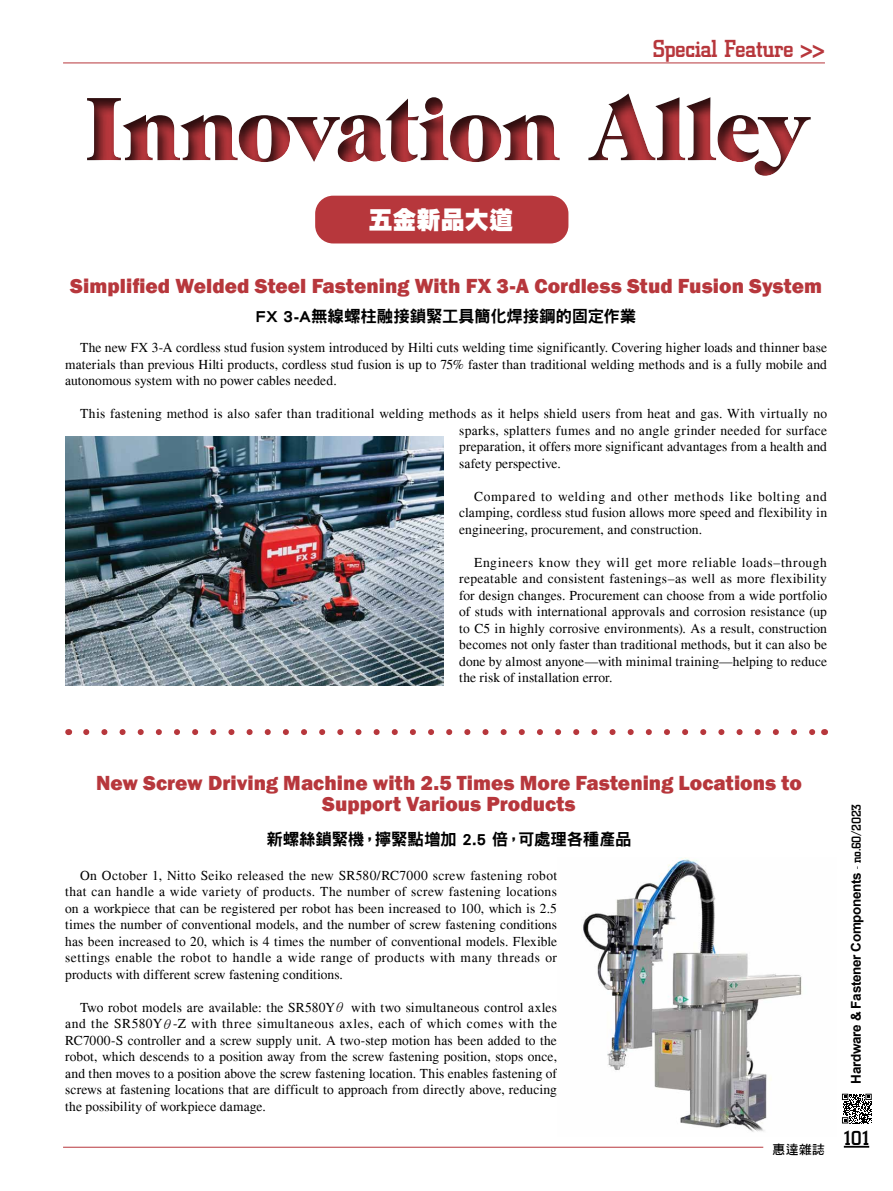
<style>
.page{position:relative;width:893px;height:1191px;background:#fff}
.page>*{position:absolute;margin:0;border:0;box-sizing:border-box;transform-origin:0 0}
.t1{font:90px "Grouch IT Cby BT";letter-spacing:-.015em;color:#b7373c}
.t2{font:500 25.5px "City D";letter-spacing:-.025em;color:#b7373c}
.t3{font:900 24px "Lin Gothic";letter-spacing:.005em;color:#fff}
.t4{font:800 21px/21px "Franklin Gothic";color:#b7373c;text-align:center}
.t5{font:500 21px "City D";color:#000}
.t6{font:16.5px "DF Hei Std W9";letter-spacing:-.01em;color:#000}
.t7{font:13.5px/16.5px "Times";letter-spacing:.005em;color:#000;text-align:justify}
.t8{font:700 13.5px "Arial";letter-spacing:-.025em;color:#000}
.t9{font:12.75px "DF Hei Std W7";color:#000}
.s1{font-family:"DF Ming Std W5"}
.s2{font-family:"City D";font-weight:500}
</style>
<div class="page">
<hr style="left:844px;top:1145px;width:25px;height:2px;background:#000">
<hr style="left:63px;top:63px;width:762px;height:1px;background:#b7373c">
<hr style="left:63px;top:1147px;width:700px;height:1px;background:#b7373c">
<svg style="left:842px;top:1093px;width:30px;height:30px"></svg>
<img style="left:66px;top:436px;width:377px;height:250px">
<img style="left:583px;top:857px;width:219px;height:275px">
<svg style="left:86px;top:729px;width:729px;height:6px"></svg>
<div style="left:65px;top:69px;width:828px;height:117px;background:#000;opacity:.75"></div>
<div style="left:315px;top:196px;width:253px;height:47px;background:#b7373c;border-radius:18px"></div>
<h2 class="t2" style="left:652px;top:35px;width:174px">Special Feature &gt;&gt;</h2>
<h1 class="t1" style="left:84px;top:73px;width:726px">Innovation Alley</h1>
<h3 class="t3" style="left:368px;top:208px;width:146px">五金新品大道</h3>
<h3 class="t4" style="left:70px;top:275px;width:753px">Simplified Welded Steel Fastening With FX 3-A Cordless Stud Fusion System</h3>
<p class="t6" style="left:256px;top:307px;width:382px">FX 3-A無線螺柱融接鎖緊工具簡化焊接鋼的固定作業</p>
<p class="t7" style="left:65px;top:339px;width:763px;text-indent:15px">The new FX 3-A cordless stud fusion system introduced by Hilti cuts welding time significantly. Covering higher loads and thinner base materials than previous Hilti products, cordless stud fusion is up to 75% faster than traditional welding methods and is a fully mobile and autonomous system with no power cables needed.</p>
<p class="t7" style="left:459px;top:405px;width:369px;text-indent:-379px">This fastening method is also safer than traditional welding methods as it helps shield users from heat and gas. With virtually no sparks, splatters fumes and no angle grinder needed for surface preparation, it offers more significant advantages from a health and safety perspective.</p>
<p class="t7" style="left:459px;top:488px;width:369px;text-indent:15px">Compared to welding and other methods like bolting and clamping, cordless stud fusion allows more speed and flexibility in engineering, procurement, and construction.</p>
<p class="t7" style="left:459px;top:554px;width:369px;text-indent:15px">Engineers know they will get more reliable loads–through repeatable and consistent fastenings–as well as more flexibility for design changes. Procurement can choose from a wide portfolio of studs with international approvals and corrosion resistance (up to C5 in highly corrosive environments). As a result, construction becomes not only faster than traditional methods, but it can also be done by almost anyone—with minimal training—helping to reduce the risk of installation error.</p>
<h3 class="t4" style="left:96px;top:772px;width:707px">New Screw Driving Machine with 2.5 Times More Fastening Locations to<br>Support Various Products</h3>
<p class="t6" style="left:266px;top:830px;width:367px">新螺絲鎖緊機，擰緊點增加 2.5 倍，可處理各種產品</p>
<p class="t7" style="left:65px;top:866px;width:493px;text-indent:15px">On October 1, Nitto Seiko released the new SR580/RC7000 screw fastening robot that can handle a wide variety of products. The number of screw fastening locations on a workpiece that can be registered per robot has been increased to 100, which is 2.5 times the number of conventional models, and the number of screw fastening conditions has been increased to 20, which is 4 times the number of conventional models. Flexible settings enable the robot to handle a wide range of products with many threads or products with different screw fastening conditions.</p>
<p class="t7" style="left:65px;top:998px;width:493px;text-indent:15px">Two robot models are available: the SR580Y<span class="s1">θ</span> with two simultaneous control axles and the SR580Y<span class="s1">θ</span>-Z with three simultaneous axles, each of which comes with the RC7000-S controller and a screw supply unit. A two-step motion has been added to the robot, which descends to a position away from the screw fastening position, stops once, and then moves to a position above the screw fastening location. This enables fastening of screws at fastening locations that are difficult to approach from directly above, reducing the possibility of workpiece damage.</p>
<p class="t9" style="left:773px;top:1142px;width:54px">惠達雜誌</p>
<p class="t8" style="left:847px;top:1083px;width:281px;rotate:-90deg">Hardware &amp; Fastener Components <span class="s2">- no.60/2023</span></p>
<h3 class="t5" style="left:844px;top:1126px;width:27px">101</h3>
</div>
